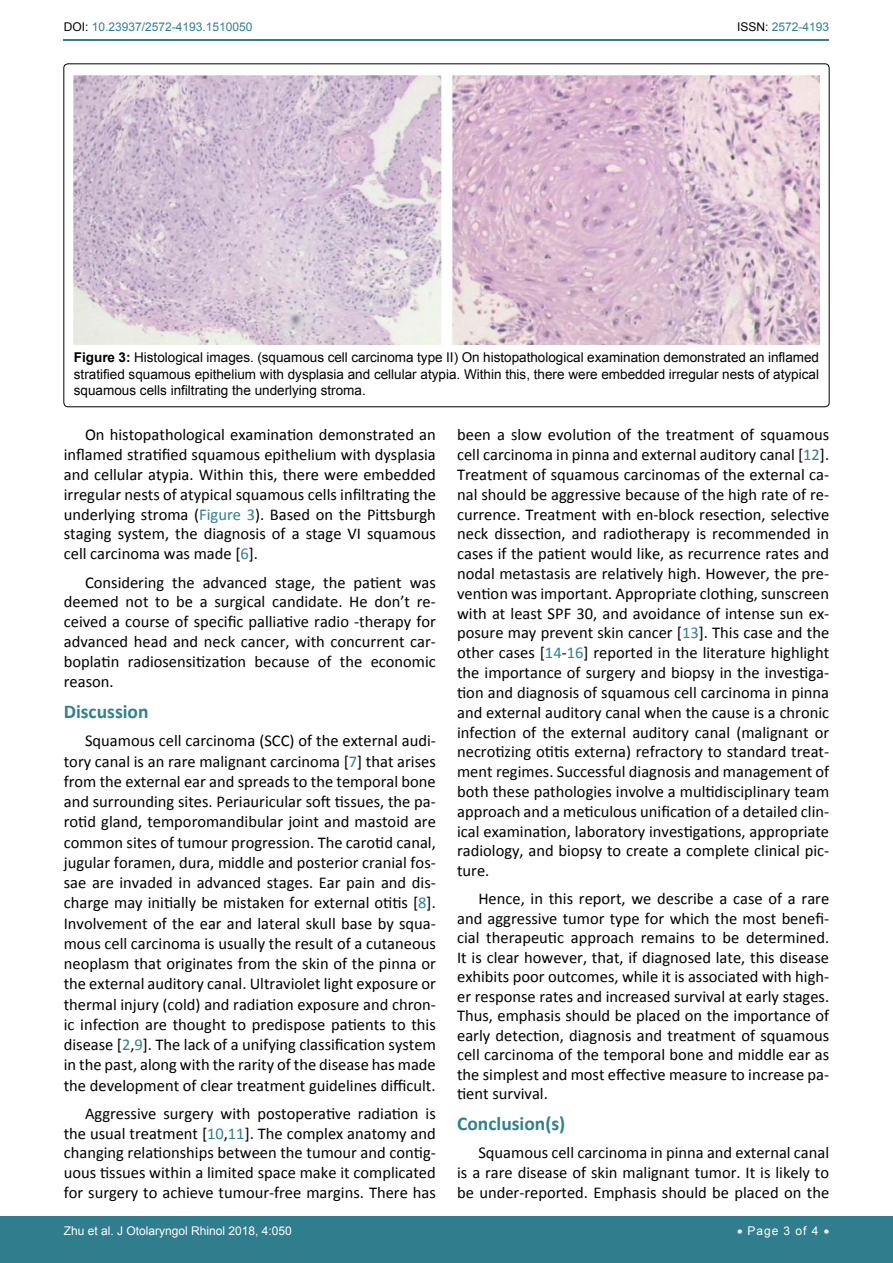
<style>
.page{position:relative;width:893px;height:1263px;background:#fff}
.page>*{position:absolute;margin:0;border:0;box-sizing:border-box;transform-origin:0 0}
.t1{font:700 19.5px "Calibri";color:#30808d}
.t2{font:16.5px/19.8px "Calibri";color:#000;text-align:justify}
.t3{font:13.5px/16.2px "Arial";color:#000;text-align:justify}
.t4{font:12px "Arial";color:#fff}
.t5{font:12px "Arial";color:#30808d}
.s1{color:#000}
.s2{font-weight:700}
.s3{color:#30808d}
</style>
<div class="page">
<hr style="left:64px;top:40px;width:765px;height:1px;background:#30808d">
<div style="left:0;top:1217px;width:893px;height:46px;background:#307d8d"></div>
<img style="left:74px;top:76px;width:745px;height:268px">
<p class="t5" style="left:64px;top:19px;width:190px"><span class="s1">DOI:</span> 10.23937/2572-4193.1510050</p>
<p class="t5" style="left:737px;top:19px;width:94px"><span class="s1">ISSN:</span> 2572-4193</p>
<p class="t3" style="left:74px;top:350px;width:747px"><span class="s2">Figure 3:</span> Histological images. (squamous cell carcinoma type II) On histopathological examination demonstrated an inflamed stratified squamous epithelium with dysplasia and cellular atypia. Within this, there were embedded irregular nests of atypical squamous cells infiltrating the underlying stroma.</p>
<p class="t2" style="left:64px;top:425px;width:374px;text-indent:21px">On histopathological examination demonstrated an inflamed stratified squamous epithelium with dysplasia and cellular atypia. Within this, there were embedded irregular nests of atypical squamous cells infiltrating the underlying stroma (<span class="s3">Figure 3</span>). Based on the Pittsburgh staging system, the diagnosis of a stage VI squamous cell carcinoma was made [<span class="s3">6</span>].</p>
<p class="t2" style="left:64px;top:572px;width:374px;text-indent:21px">Considering the advanced stage, the patient was deemed not to be a surgical candidate. He don’t re&shy;ceived a course of specific palliative radio -therapy for advanced head and neck cancer, with concurrent car&shy;boplatin radiosensitization because of the economic reason.</p>
<p class="t1" style="left:64px;top:699px;width:86px">Discussion</p>
<p class="t2" style="left:64px;top:731px;width:374px;line-height:20.2px;text-indent:21px">Squamous cell carcinoma (SCC) of the external audi&shy;tory canal is an rare malignant carcinoma [<span class="s3">7</span>] that arises from the external ear and spreads to the temporal bone and surrounding sites. Periauricular soft tissues, the pa&shy;rotid gland, temporomandibular joint and mastoid are common sites of tumour progression. The carotid canal, jugular foramen, dura, middle and posterior cranial fos&shy;sae are invaded in advanced stages. Ear pain and dis&shy;charge may initially be mistaken for external otitis [<span class="s3">8</span>].<br>Involvement of the ear and lateral skull base by squa&shy;mous cell carcinoma is usually the result of a cutaneous neoplasm that originates from the skin of the pinna or the external auditory canal. Ultraviolet light exposure or thermal injury (cold) and radiation exposure and chron&shy;ic infection are thought to predispose patients to this disease [<span class="s3">2</span>,<span class="s3">9</span>]. The lack of a unifying classification system in the past, along with the rarity of the disease has made the development of clear treatment guidelines difficult.</p>
<p class="t2" style="left:64px;top:1103px;width:374px;text-indent:21px">Aggressive surgery with postoperative radiation is the usual treatment [<span class="s3">10</span>,<span class="s3">11</span>]. The complex anatomy and changing relationships between the tumour and contig&shy;uous tissues within a limited space make it complicated for surgery to achieve tumour-free margins. There has</p>
<p class="t2" style="left:457px;top:425px;width:374px">been a slow evolution of the treatment of squamous cell carcinoma in pinna and external auditory canal [<span class="s3">12</span>].<br>Treatment of squamous carcinomas of the external ca&shy;nal should be aggressive because of the high rate of re&shy;currence. Treatment with en-block resection, selective neck dissection, and radiotherapy is recommended in cases if the patient would like, as recurrence rates and nodal metastasis are relatively high. However, the pre&shy;vention was important. Appropriate clothing, sunscreen with at least SPF 30, and avoidance of intense sun ex&shy;posure may prevent skin cancer [<span class="s3">13</span>]. This case and the other cases [<span class="s3">14</span>-<span class="s3">16</span>] reported in the literature highlight the importance of surgery and biopsy in the investiga&shy;tion and diagnosis of squamous cell carcinoma in pinna and external auditory canal when the cause is a chronic infection of the external auditory canal (malignant or necrotizing otitis externa) refractory to standard treat&shy;ment regimes. Successful diagnosis and management of both these pathologies involve a multidisciplinary team approach and a meticulous unification of a detailed clin&shy;ical examination, laboratory investigations, appropriate radiology, and biopsy to create a complete clinical pic&shy;ture.</p>
<p class="t2" style="left:457px;top:889px;width:374px;text-indent:21px">Hence, in this report, we describe a case of a rare and aggressive tumor type for which the most benefi&shy;cial therapeutic approach remains to be determined.<br>It is clear however, that, if diagnosed late, this disease exhibits poor outcomes, while it is associated with high&shy;er response rates and increased survival at early stages.<br>Thus, emphasis should be placed on the importance of early detection, diagnosis and treatment of squamous cell carcinoma of the temporal bone and middle ear as the simplest and most effective measure to increase pa&shy;tient survival.</p>
<p class="t1" style="left:457px;top:1111px;width:110px">Conclusion(s)</p>
<p class="t2" style="left:457px;top:1143px;width:374px;text-indent:21px">Squamous cell carcinoma in pinna and external canal is a rare disease of skin malignant tumor. It is likely to be under-reported. Emphasis should be placed on the</p>
<p class="t4" style="left:64px;top:1223px;width:230px">Zhu et al. J Otolaryngol Rhinol 2018, 4:050</p>
<p class="t4" style="left:737px;top:1223px;width:94px">• Page 3 of 4 •</p>
</div>
